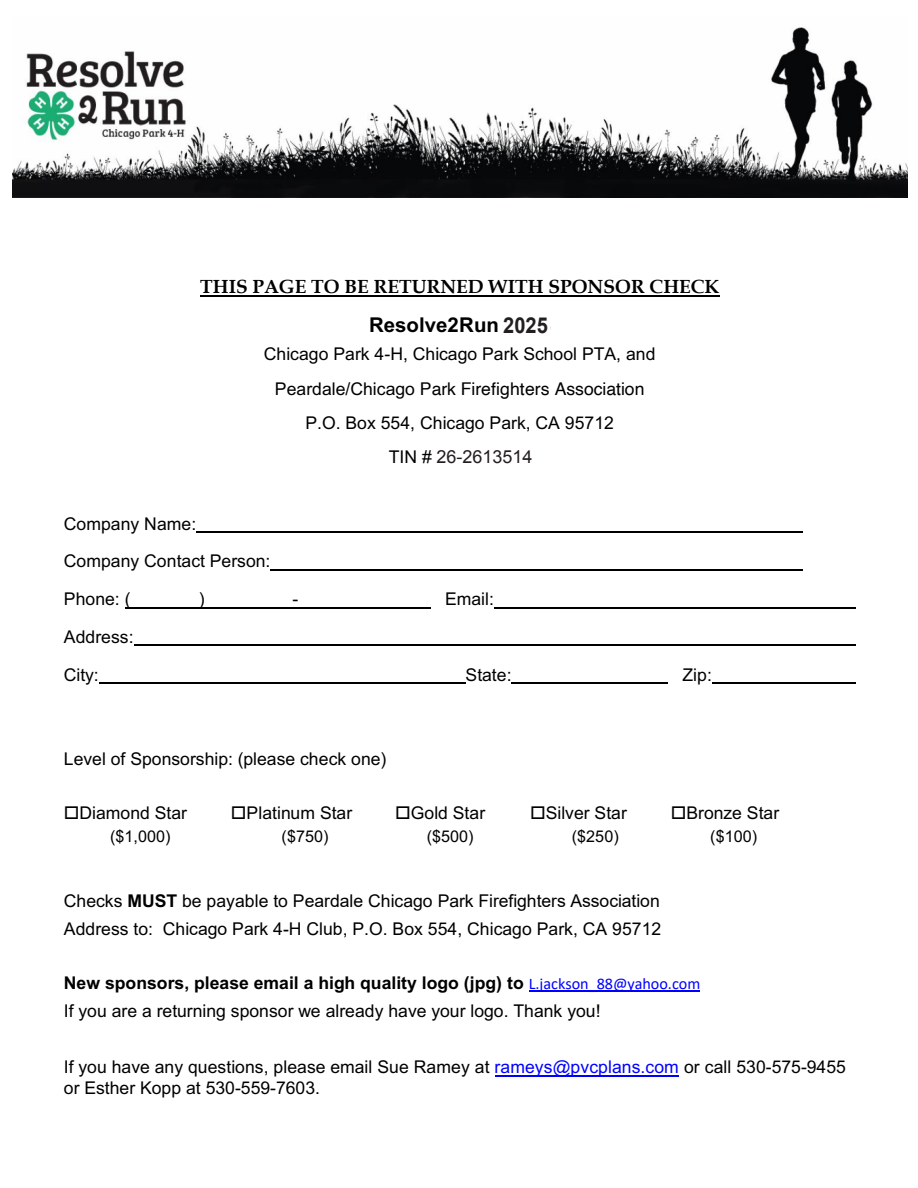
<style>
.page{position:relative;width:918px;height:1188px;background:#fff}
.page>*{position:absolute;margin:0;border:0;box-sizing:border-box;transform-origin:0 0}
.t1{font:700 22.05px "Arial";color:#231f20;scale:.91 1}
.t2{font:700 20.4px "Arial";letter-spacing:.005em;color:#000}
.t3{font:700 19.05px "Book Antiqua";color:#000}
.t4{font:18px "Arial";color:#231f20}
.t5{font:17.55px/34.5px "Arial";color:#000}
.t6{font:16.2px "Arial";letter-spacing:.005em;color:#000}
.s1{font-family:"Helvetica"}
.s2{font-weight:700}
.s3{font-family:"Calibri";font-size:16.2px;color:#00f}
.s4{color:#00f}
</style>
<div class="page">
<img style="left:12px;top:27px;width:896px;height:171px">
<hr style="left:200px;top:295px;width:519px;height:1px;background:#000">
<hr style="left:196px;top:531px;width:607px;height:2px;background:#000">
<hr style="left:270px;top:569px;width:533px;height:1px;background:#000">
<hr style="left:125px;top:607px;width:305px;height:1px;background:#000">
<hr style="left:494px;top:607px;width:361px;height:1px;background:#000">
<hr style="left:134px;top:645px;width:721px;height:1px;background:#000">
<hr style="left:99px;top:683px;width:367px;height:1px;background:#000">
<hr style="left:512px;top:683px;width:156px;height:1px;background:#000">
<hr style="left:712px;top:683px;width:143px;height:1px;background:#000">
<hr style="left:529px;top:991px;width:171px;height:1px;background:#00f">
<hr style="left:495px;top:1075px;width:184px;height:2px;background:#00f">
<p class="t3" style="left:200px;top:273px;width:521px">THIS PAGE TO BE RETURNED WITH SPONSOR CHECK</p>
<p class="t2" style="left:369px;top:310px;width:183px">Resolve2Run 2024</p>
<p class="t5" style="left:264px;top:336px;width:393px;text-align:center">Chicago Park 4-H, Chicago Park School PTA, and Peardale/Chicago <span class="s1">Park Firefighters Association </span>P.O. Box 554, Chicago Park, CA 95712<br>TIN # 94-3067788</p>
<p class="t1" style="left:503px;top:311px;width:51px">2025</p>
<p class="t4" style="left:437px;top:445px;width:98px">26-2613514</p>
<p class="t5" style="left:64px;top:504px;width:208px;line-height:37.8px">Company Name:<br>Company Contact Person:<br>Phone: (</p>
<p class="t5" style="left:199px;top:582px;width:7px">)</p>
<p class="t5" style="left:293px;top:582px;width:7px">-</p>
<p class="t5" style="left:445px;top:582px;width:50px">Email:</p>
<p class="t5" style="left:64px;top:618px;width:71px;line-height:38px">Address:<br>City:</p>
<p class="t5" style="left:466px;top:657px;width:48px">State:</p>
<p class="t5" style="left:683px;top:657px;width:31px">Zip:</p>
<p class="t5" style="left:64px;top:741px;width:324px">Level of Sponsorship: (please check one)</p>
<p class="t5" style="left:64px;top:796px;width:125px">□Diamond Star</p>
<p class="t5" style="left:231px;top:796px;width:123px">□Platinum Star</p>
<p class="t5" style="left:395px;top:796px;width:92px">□Gold Star</p>
<p class="t5" style="left:530px;top:796px;width:99px">□Silver Star</p>
<p class="t5" style="left:671px;top:796px;width:110px">□Bronze Star</p>
<p class="t6" style="left:110px;top:826px;width:62px">($1,000)</p>
<p class="t6" style="left:282px;top:826px;width:49px">($750)</p>
<p class="t6" style="left:427px;top:826px;width:48px">($500)</p>
<p class="t6" style="left:572px;top:826px;width:49px">($250)</p>
<p class="t6" style="left:710px;top:826px;width:49px">($100)</p>
<p class="t5" style="left:64px;top:887px;width:599px;line-height:27.5px">Checks <span class="s2">MUST</span> be payable to Peardale Chicago Park Firefighters Association<br>Address to: Chicago Park 4-H Club, P.O. Box 554, Chicago Park, CA 95712</p>
<p class="t5" style="left:64px;top:969px;width:638px;line-height:27.8px"><span class="s2">New sponsors, please email a high quality logo (jpg) to</span> <span class="s3">L.jackson_88@yahoo.com<br></span>If you are a returning sponsor we already have your logo. Thank you!</p>
<p class="t5" style="left:64px;top:1057px;width:784px;line-height:20.4px">If you have any questions, please email Sue Ramey at <span class="s4">rameys@pvcplans.com</span> or call 530-575-9455 or Esther Kopp at 530-559-7603.</p>
</div>
